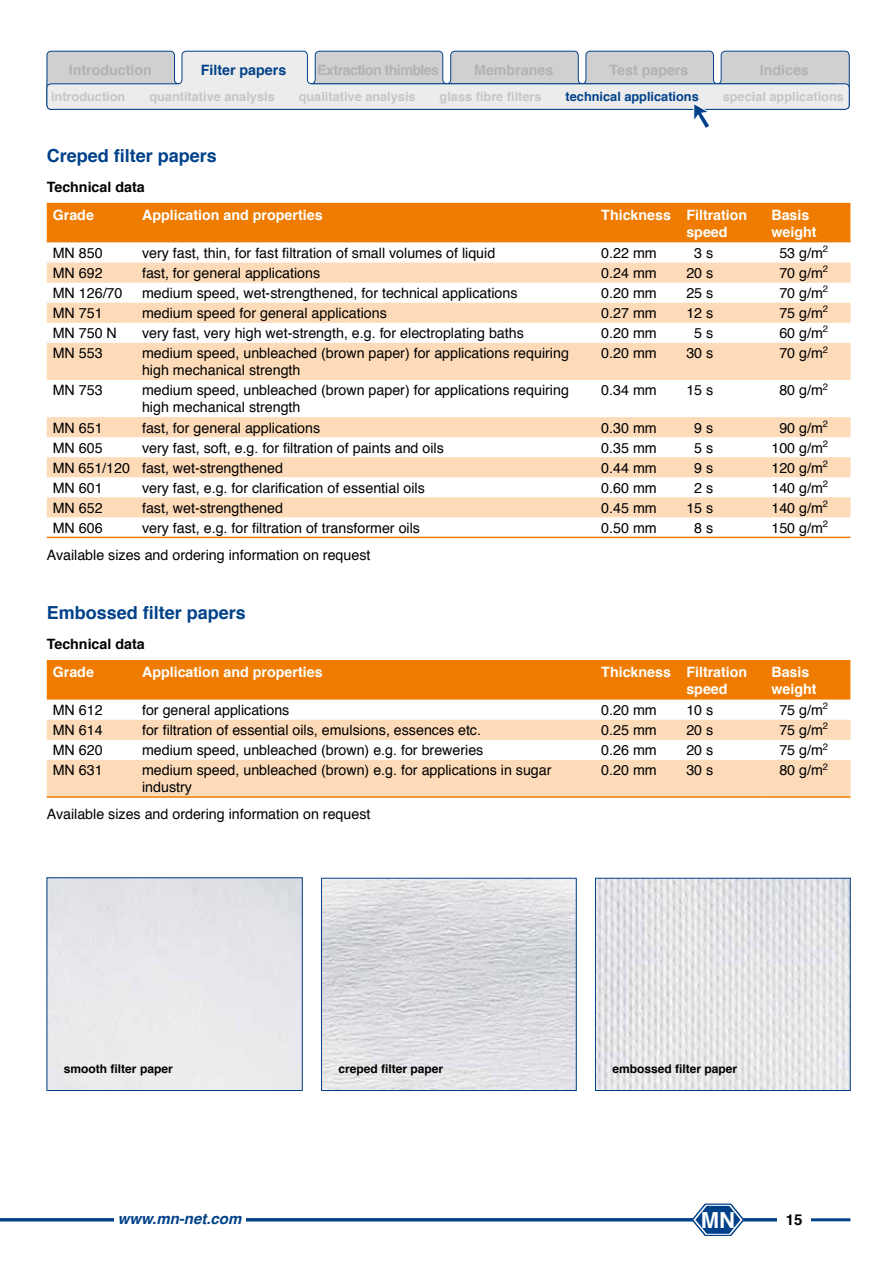
<style>
.page{position:relative;width:893px;height:1263px;background:#fff}
.page>*{position:absolute;margin:0;border:0;box-sizing:border-box;transform-origin:0 0}
.t1{font:700 22.2px "Helvetica";color:#fff}
.t2{font:700 18px "Helvetica";color:#004189}
.t3{font:italic 700 15px "Helvetica";color:#004189}
.t4{font:700 15px "Helvetica";color:#000}
.t5{font:14.25px/17.1px "Helvetica";color:#000}
.t6{font:700 14.25px/17.1px "Helvetica";color:#fff}
.t7{font:700 14.25px "Helvetica";color:#b1b2b3}
.t8{font:700 14.25px "Helvetica";color:#000}
.t9{font:700 14.25px "Helvetica";letter-spacing:-.04em;color:#b1b2b3}
.t10{font:700 14.25px "Helvetica";color:#004189}
.t11{font:700 12.75px "Helvetica";color:#c5c6c6}
.t12{font:700 12.75px "Helvetica";color:#004189}
.t13{font:700 12px "Helvetica";color:#000}
</style>
<div class="page">
<hr style="left:0;top:1218px;width:850px;height:3px;background:#004189">
<div style="left:777px;top:1209px;width:34px;height:21px;background:#fff"></div>
<div style="left:114px;top:1212px;width:132px;height:15px;background:#fff"></div>
<svg style="left:692px;top:1204px;width:52px;height:32px"></svg>
<svg style="left:47px;top:51px;width:121px;height:59px;background:#d0d4d8"></svg>
<svg style="left:168px;top:51px;width:681px;height:77px"></svg>
<div style="left:47px;top:203px;width:803px;height:40px;background:#ef7c00"></div>
<svg style="left:47px;top:262px;width:803px;height:275px"></svg>
<svg style="left:47px;top:263px;width:803px;height:254px;fill:#fddbb9"></svg>
<hr style="left:47px;top:537px;width:89px;height:1px;background:#ef7c00">
<hr style="left:136px;top:537px;width:459px;height:1px;background:#ef7c00">
<hr style="left:595px;top:537px;width:85px;height:1px;background:#ef7c00">
<hr style="left:680px;top:537px;width:85px;height:1px;background:#ef7c00">
<hr style="left:765px;top:537px;width:85px;height:1px;background:#ef7c00">
<div style="left:47px;top:660px;width:803px;height:40px;background:#ef7c00"></div>
<svg style="left:47px;top:719px;width:803px;height:1px"></svg>
<svg style="left:47px;top:720px;width:803px;height:76px;fill:#fddbb9"></svg>
<hr style="left:47px;top:796px;width:89px;height:2px;background:#ef7c00">
<hr style="left:136px;top:796px;width:459px;height:2px;background:#ef7c00">
<hr style="left:595px;top:796px;width:85px;height:2px;background:#ef7c00">
<hr style="left:680px;top:796px;width:85px;height:2px;background:#ef7c00">
<hr style="left:765px;top:796px;width:85px;height:2px;background:#ef7c00">
<div style="left:47px;top:877px;width:255px;height:214px;border:1px solid #004189"></div>
<img style="left:323px;top:880px;width:251px;height:209px">
<div style="left:321px;top:878px;width:255px;height:213px;border:1px solid #004189"></div>
<img style="left:597px;top:880px;width:251px;height:209px">
<div style="left:595px;top:878px;width:255px;height:213px;border:1px solid #004189"></div>
<p class="t7" style="left:69px;top:58px;width:85px">Introduction</p>
<p class="t10" style="left:201px;top:58px;width:87px">Filter papers</p>
<p class="t9" style="left:317px;top:58px;width:123px">Extraction thimbles</p>
<p class="t7" style="left:474px;top:58px;width:81px">Membranes</p>
<p class="t7" style="left:609px;top:58px;width:80px">Test papers</p>
<p class="t7" style="left:760px;top:58px;width:51px">Indices</p>
<p class="t11" style="left:51px;top:86px;width:76px">introduction</p>
<p class="t11" style="left:149px;top:86px;width:127px">quantitative analysis</p>
<p class="t11" style="left:299px;top:86px;width:118px">qualitative analysis</p>
<p class="t11" style="left:440px;top:86px;width:104px">glass fibre filters</p>
<p class="t12" style="left:566px;top:86px;width:135px">technical applications</p>
<p class="t11" style="left:723px;top:86px;width:123px">special applications</p>
<p class="t2" style="left:47px;top:141px;width:172px">Creped filter papers</p>
<p class="t8" style="left:47px;top:176px;width:99px">Technical data</p>
<p class="t6" style="left:53px;top:206px;width:43px">Grade</p>
<p class="t6" style="left:142px;top:206px;width:182px">Application and properties</p>
<p class="t6" style="left:686px;top:206px;width:62px;text-indent:-85px">Thickness Filtration speed</p>
<p class="t6" style="left:771px;top:206px;width:47px">Basis weight</p>
<p class="t5" style="left:53px;top:245px;width:51px">MN 850</p>
<p class="t5" style="left:142px;top:245px;width:355px">very fast, thin, for fast filtration of small volumes of liquid</p>
<p class="t5" style="left:601px;top:245px;width:57px">0.22 mm</p>
<p class="t5" style="left:694px;top:245px;width:21px">3 s</p>
<p class="t5" style="left:779px;top:245px;width:50px">53 g/m<sup>2</sup></p>
<p class="t5" style="left:53px;top:265px;width:51px">MN 692</p>
<p class="t5" style="left:142px;top:265px;width:180px">fast, for general applications</p>
<p class="t5" style="left:601px;top:265px;width:57px">0.24 mm</p>
<p class="t5" style="left:686px;top:265px;width:28px">20 s</p>
<p class="t5" style="left:779px;top:265px;width:50px">70 g/m<sup>2</sup></p>
<p class="t5" style="left:53px;top:285px;width:71px">MN 126/70</p>
<p class="t5" style="left:142px;top:285px;width:377px">medium speed, wet-strengthened, for technical applications</p>
<p class="t5" style="left:601px;top:285px;width:57px">0.20 mm</p>
<p class="t5" style="left:686px;top:285px;width:28px">25 s</p>
<p class="t5" style="left:779px;top:285px;width:50px">70 g/m<sup>2</sup></p>
<p class="t5" style="left:53px;top:305px;width:51px">MN 751</p>
<p class="t5" style="left:142px;top:305px;width:246px">medium speed for general applications</p>
<p class="t5" style="left:601px;top:305px;width:57px">0.27 mm</p>
<p class="t5" style="left:686px;top:305px;width:28px">12 s</p>
<p class="t5" style="left:779px;top:305px;width:50px">75 g/m<sup>2</sup></p>
<p class="t5" style="left:53px;top:325px;width:66px">MN 750 N</p>
<p class="t5" style="left:142px;top:325px;width:383px">very fast, very high wet-strength, e.g. for electroplating baths</p>
<p class="t5" style="left:601px;top:325px;width:57px">0.20 mm</p>
<p class="t5" style="left:694px;top:325px;width:21px">5 s</p>
<p class="t5" style="left:779px;top:325px;width:50px">60 g/m<sup>2</sup></p>
<p class="t5" style="left:53px;top:345px;width:51px">MN 553</p>
<p class="t5" style="left:142px;top:345px;width:428px">medium speed, unbleached (brown paper) for applications requiring high mechanical strength</p>
<p class="t5" style="left:601px;top:345px;width:57px">0.20 mm</p>
<p class="t5" style="left:686px;top:345px;width:28px">30 s</p>
<p class="t5" style="left:779px;top:345px;width:50px">70 g/m<sup>2</sup></p>
<p class="t5" style="left:53px;top:382px;width:51px">MN 753</p>
<p class="t5" style="left:142px;top:382px;width:428px">medium speed, unbleached (brown paper) for applications requiring high mechanical strength</p>
<p class="t5" style="left:601px;top:382px;width:57px">0.34 mm</p>
<p class="t5" style="left:686px;top:382px;width:28px">15 s</p>
<p class="t5" style="left:779px;top:382px;width:50px">80 g/m<sup>2</sup></p>
<p class="t5" style="left:53px;top:419px;width:51px">MN 651</p>
<p class="t5" style="left:142px;top:419px;width:180px">fast, for general applications</p>
<p class="t5" style="left:601px;top:419px;width:57px">0.30 mm</p>
<p class="t5" style="left:694px;top:419px;width:21px">9 s</p>
<p class="t5" style="left:779px;top:419px;width:50px">90 g/m<sup>2</sup></p>
<p class="t5" style="left:53px;top:439px;width:51px">MN 605</p>
<p class="t5" style="left:142px;top:439px;width:303px">very fast, soft, e.g. for filtration of paints and oils</p>
<p class="t5" style="left:601px;top:439px;width:57px">0.35 mm</p>
<p class="t5" style="left:694px;top:439px;width:21px">5 s</p>
<p class="t5" style="left:771px;top:439px;width:58px">100 g/m<sup>2</sup></p>
<p class="t5" style="left:53px;top:459px;width:232px">MN 651/120 fast, wet-strengthened</p>
<p class="t5" style="left:601px;top:459px;width:57px">0.44 mm</p>
<p class="t5" style="left:694px;top:459px;width:21px">9 s</p>
<p class="t5" style="left:771px;top:459px;width:58px">120 g/m<sup>2</sup></p>
<p class="t5" style="left:53px;top:479px;width:51px">MN 601</p>
<p class="t5" style="left:142px;top:479px;width:284px">very fast, e.g. for clarification of essential oils</p>
<p class="t5" style="left:601px;top:479px;width:57px">0.60 mm</p>
<p class="t5" style="left:694px;top:479px;width:21px">2 s</p>
<p class="t5" style="left:771px;top:479px;width:58px">140 g/m<sup>2</sup></p>
<p class="t5" style="left:53px;top:499px;width:51px">MN 652</p>
<p class="t5" style="left:142px;top:499px;width:142px">fast, wet-strengthened</p>
<p class="t5" style="left:601px;top:499px;width:57px">0.45 mm</p>
<p class="t5" style="left:686px;top:499px;width:28px">15 s</p>
<p class="t5" style="left:771px;top:499px;width:58px">140 g/m<sup>2</sup></p>
<p class="t5" style="left:53px;top:520px;width:51px">MN 606</p>
<p class="t5" style="left:142px;top:520px;width:279px">very fast, e.g. for filtration of transformer oils</p>
<p class="t5" style="left:601px;top:520px;width:57px">0.50 mm</p>
<p class="t5" style="left:694px;top:520px;width:21px">8 s</p>
<p class="t5" style="left:771px;top:520px;width:58px">150 g/m<sup>2</sup></p>
<p class="t5" style="left:47px;top:546px;width:325px">Available sizes and ordering information on request</p>
<p class="t2" style="left:47px;top:599px;width:201px">Embossed filter papers</p>
<p class="t8" style="left:47px;top:633px;width:99px">Technical data</p>
<p class="t6" style="left:53px;top:663px;width:43px">Grade</p>
<p class="t6" style="left:142px;top:663px;width:182px">Application and properties</p>
<p class="t6" style="left:686px;top:663px;width:62px;text-indent:-85px">Thickness Filtration speed</p>
<p class="t6" style="left:771px;top:663px;width:47px">Basis weight</p>
<p class="t5" style="left:53px;top:702px;width:51px">MN 612</p>
<p class="t5" style="left:142px;top:702px;width:149px">for general applications</p>
<p class="t5" style="left:601px;top:702px;width:57px">0.20 mm</p>
<p class="t5" style="left:686px;top:702px;width:28px">10 s</p>
<p class="t5" style="left:779px;top:702px;width:50px">75 g/m<sup>2</sup></p>
<p class="t5" style="left:53px;top:722px;width:51px">MN 614</p>
<p class="t5" style="left:142px;top:722px;width:340px">for filtration of essential oils, emulsions, essences etc.</p>
<p class="t5" style="left:601px;top:722px;width:57px">0.25 mm</p>
<p class="t5" style="left:686px;top:722px;width:28px">20 s</p>
<p class="t5" style="left:779px;top:722px;width:50px">75 g/m<sup>2</sup></p>
<p class="t5" style="left:53px;top:742px;width:51px">MN 620</p>
<p class="t5" style="left:142px;top:742px;width:343px">medium speed, unbleached (brown) e.g. for breweries</p>
<p class="t5" style="left:601px;top:742px;width:57px">0.26 mm</p>
<p class="t5" style="left:686px;top:742px;width:28px">20 s</p>
<p class="t5" style="left:779px;top:742px;width:50px">75 g/m<sup>2</sup></p>
<p class="t5" style="left:53px;top:762px;width:51px">MN 631</p>
<p class="t5" style="left:142px;top:762px;width:411px">medium speed, unbleached (brown) e.g. for applications in sugar industry</p>
<p class="t5" style="left:601px;top:762px;width:57px">0.20 mm</p>
<p class="t5" style="left:686px;top:762px;width:28px">30 s</p>
<p class="t5" style="left:779px;top:762px;width:50px">80 g/m<sup>2</sup></p>
<p class="t5" style="left:47px;top:806px;width:325px">Available sizes and ordering information on request</p>
<p class="t13" style="left:64px;top:1059px;width:110px">smooth filter paper</p>
<p class="t13" style="left:338px;top:1059px;width:106px">creped filter paper</p>
<p class="t13" style="left:612px;top:1059px;width:126px">embossed filter paper</p>
<p class="t3" style="left:118px;top:1206px;width:125px">www.mn-net.com</p>
<h1 class="t1" style="left:701px;top:1202px;width:36px">MN</h1>
<p class="t4" style="left:786px;top:1207px;width:18px">15</p>
</div>
